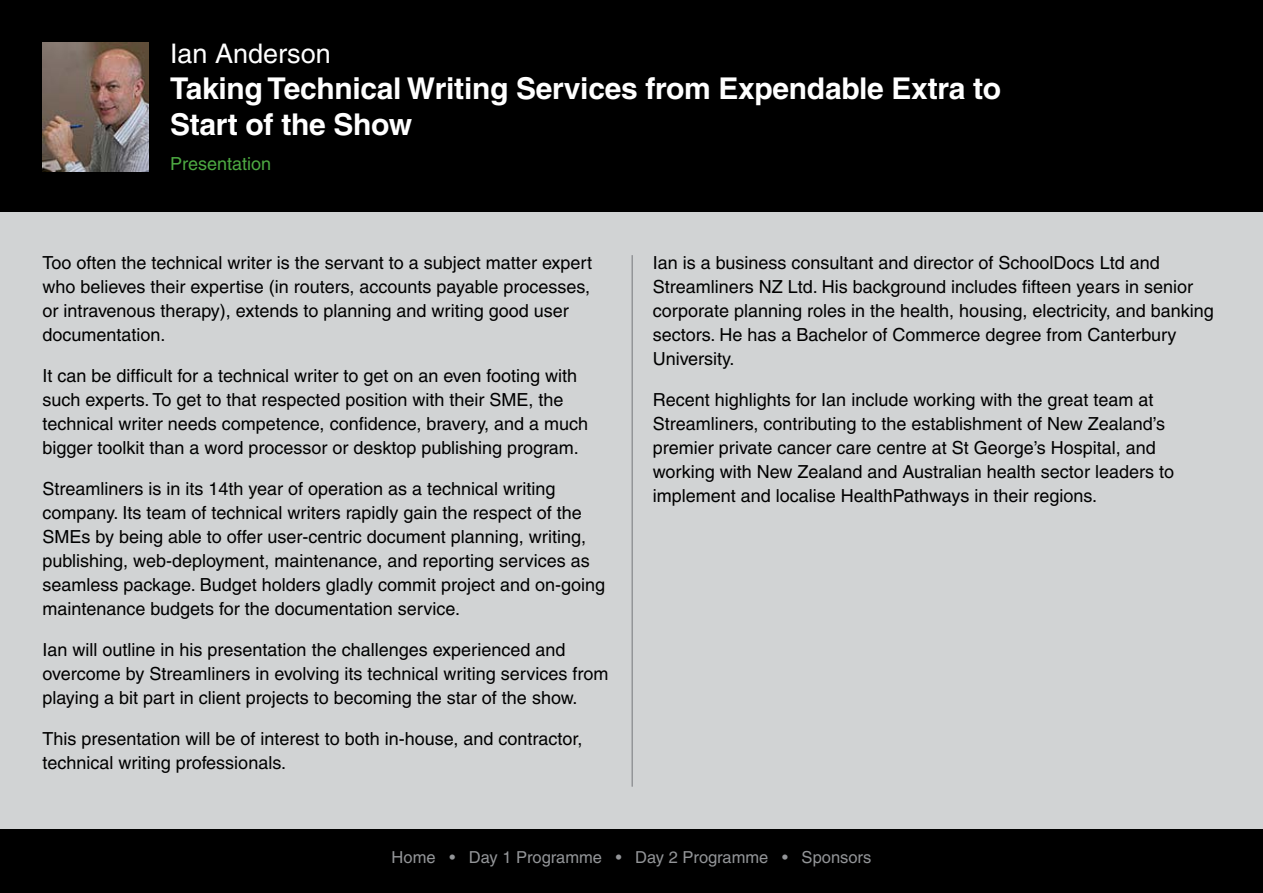
<style>
.page{position:relative;width:1263px;height:893px;background:#d1d3d4}
.page>*{position:absolute;margin:0;border:0;box-sizing:border-box;transform-origin:0 0}
.t1{font:700 30px/36px "Helvetica";letter-spacing:-.01em;color:#fff}
.t2{font:27px "Helvetica";color:#fff}
.t3{font:18px/24px "Helvetica";color:#000}
.t4{font:18px "Helvetica";color:#4daa42}
.t5{font:16.5px "Helvetica";color:#939598}
</style>
<div class="page">
<div style="left:0;top:0;width:1263px;height:212px;background:#000"></div>
<div style="left:0;top:829px;width:1263px;height:64px;background:#000"></div>
<hr style="left:631px;top:255px;width:2px;height:532px;background:#939598">
<img style="left:43px;top:43px;width:105px;height:129px">
<h2 class="t2" style="left:170px;top:38px;width:162px">Ian Anderson</h2>
<h1 class="t1" style="left:170px;top:70px;width:833px">Taking Technical Writing Services from Expendable Extra to<br>Start of the Show</h1>
<p class="t4" style="left:170px;top:153px;width:103px">Presentation</p>
<p class="t3" style="left:43px;top:251px;width:551px">Too often the technical writer is the servant to a subject matter expert who believes their expertise (in routers, accounts payable processes, or intravenous therapy), extends to planning and writing good user documentation.</p>
<p class="t3" style="left:43px;top:364px;width:547px">It can be difficult for a technical writer to get on an even footing with such experts. To get to that respected position with their SME, the technical writer needs competence, confidence, bravery, and a much bigger toolkit than a word processor or desktop publishing program.</p>
<p class="t3" style="left:43px;top:477px;width:564px">Streamliners is in its 14th year of operation as a technical writing company. Its team of technical writers rapidly gain the respect of the SMEs by being able to offer user-centric document planning, writing, publishing, web-deployment, maintenance, and reporting services as seamless package. Budget holders gladly commit project and on-going maintenance budgets for the documentation service.</p>
<p class="t3" style="left:43px;top:638px;width:567px">Ian will outline in his presentation the challenges experienced and overcome by Streamliners in evolving its technical writing services from playing a bit part in client projects to becoming the star of the show.</p>
<p class="t3" style="left:43px;top:727px;width:541px">This presentation will be of interest to both in-house, and contractor, technical writing professionals.</p>
<p class="t3" style="left:653px;top:251px;width:563px">Ian is a business consultant and director of SchoolDocs Ltd and Streamliners NZ Ltd. His background includes fifteen years in senior corporate planning roles in the health, housing, electricity, and banking sectors. He has a Bachelor of Commerce degree from Canterbury University.</p>
<p class="t3" style="left:653px;top:388px;width:523px">Recent highlights for Ian include working with the great team at Streamliners, contributing to the establishment of New Zealand’s premier private cancer care centre at St George’s Hospital, and working with New Zealand and Australian health sector leaders to implement and localise HealthPathways in their regions.</p>
<p class="t5" style="left:392px;top:848px;width:481px">Home • Day 1 Programme • Day 2 Programme • Sponsors</p>
</div>
